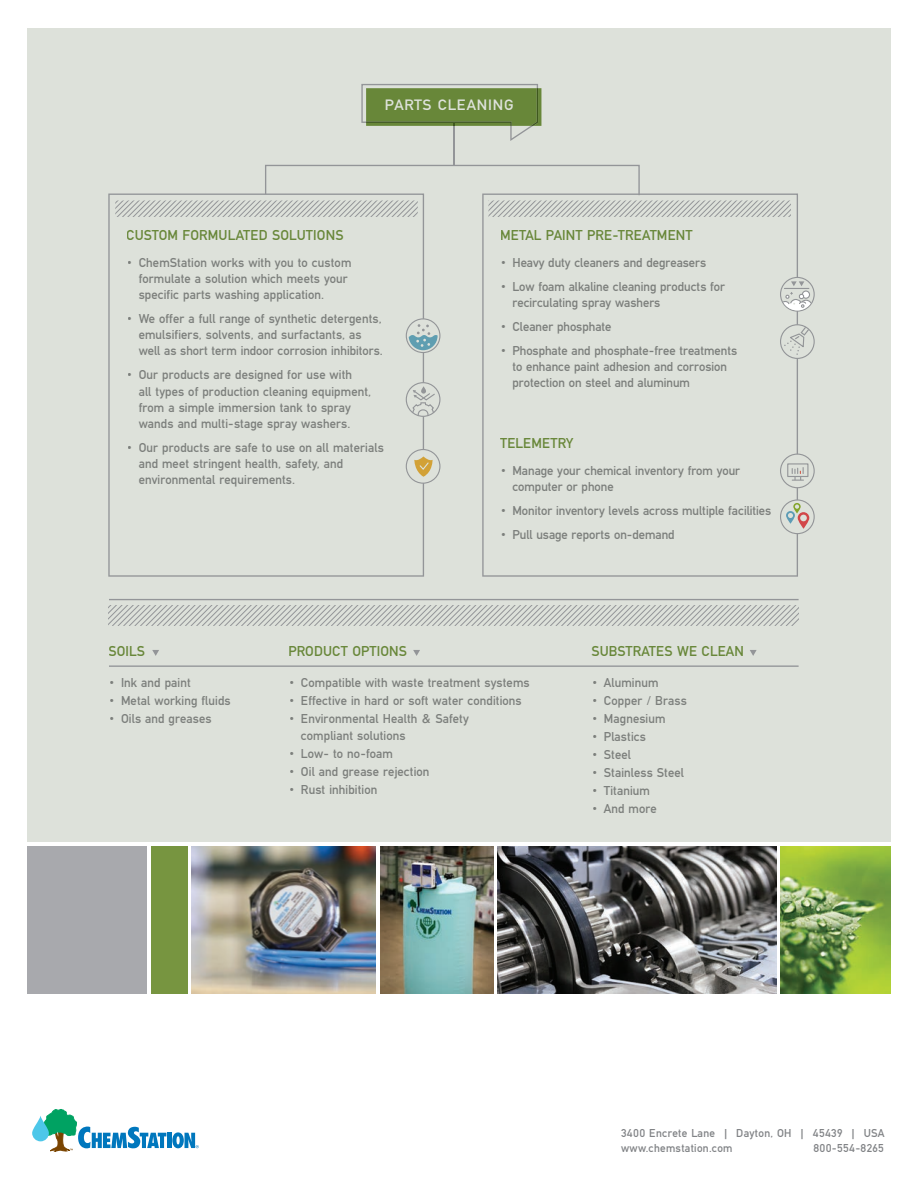
<style>
.page{position:relative;width:918px;height:1188px;background:#fff}
.page>*{position:absolute;margin:0;border:0;box-sizing:border-box;transform-origin:0 0}
.t1{font:15.75px "Mittelschrift";letter-spacing:.05em;color:#dee2db;scale:1.05 1}
.t2{font:15px "Mittelschrift";letter-spacing:.01em;color:#688739}
.t3{font:13.5px/16.2px "Mittelschrift";letter-spacing:.01em;color:#7c7f7c}
.t4{font:12px/14.4px "Mittelschrift";letter-spacing:.025em;color:#818386}
</style>
<div class="page">
<div style="left:27px;top:28px;width:864px;height:814px;background:#dde1da"></div>
<hr style="left:109px;top:599px;width:690px;height:1px;background:#939598">
<hr style="left:109px;top:665px;width:690px;height:2px;background:#939598">
<svg style="left:109px;top:606px;width:690px;height:19px"></svg>
<svg style="left:108px;top:194px;width:316px;height:383px"></svg>
<svg style="left:482px;top:194px;width:316px;height:383px"></svg>
<hr style="left:453px;top:123px;width:1px;height:41px;background:#939598">
<svg style="left:152px;top:650px;width:7px;height:6px"></svg>
<svg style="left:413px;top:650px;width:7px;height:6px"></svg>
<svg style="left:750px;top:650px;width:7px;height:6px"></svg>
<svg style="left:115px;top:164px;width:676px;height:53px"></svg>
<svg style="left:361px;top:84px;width:180px;height:57px"></svg>
<svg style="left:406px;top:383px;width:34px;height:33px"></svg>
<svg style="left:410px;top:390px;width:26px;height:26px"></svg>
<svg style="left:421px;top:386px;width:5px;height:8px"></svg>
<div style="left:406px;top:382px;width:34px;height:35px;border:1px solid #939598;border-radius:50%"></div>
<svg style="left:406px;top:318px;width:34px;height:35px"></svg>
<svg style="left:406px;top:449px;width:34px;height:35px"></svg>
<svg style="left:781px;top:277px;width:33px;height:34px"></svg>
<div style="left:780px;top:277px;width:35px;height:35px;border:1px solid #939598;border-radius:50%"></div>
<svg style="left:781px;top:281px;width:34px;height:31px"></svg>
<div style="left:781px;top:454px;width:33px;height:34px;background:#dde1da;border-radius:50%"></div>
<div style="left:780px;top:454px;width:35px;height:34px;border:1px solid #939598;border-radius:50%"></div>
<div style="left:780px;top:324px;width:35px;height:35px;border:1px solid #939598;border-radius:50%"></div>
<svg style="left:782px;top:326px;width:28px;height:31px"></svg>
<div style="left:787px;top:463px;width:21px;height:14px;background:#dde1da;border:1px solid #939598"></div>
<svg style="left:792px;top:468px;width:12px;height:13px"></svg>
<svg style="left:780px;top:499px;width:35px;height:35px"></svg>
<img style="left:498px;top:846px;width:278px;height:148px">
<div style="left:151px;top:846px;width:36px;height:148px;background:#779540"></div>
<div style="left:27px;top:846px;width:119px;height:148px;background:#a8a9ad"></div>
<img style="left:781px;top:846px;width:110px;height:148px">
<img style="left:380px;top:846px;width:113px;height:148px">
<img style="left:192px;top:846px;width:184px;height:148px">
<hr style="left:167px;top:1133px;width:4px;height:15px;background:#0077bd">
<svg style="left:172px;top:1132px;width:27px;height:16px"></svg>
<svg style="left:44px;top:1109px;width:122px;height:43px"></svg>
<svg style="left:32px;top:1116px;width:17px;height:25px"></svg>
<p class="t1" style="left:385px;top:94px;width:124px">PARTS CLEANING</p>
<p class="t2" style="left:126px;top:225px;width:219px">CUSTOM FORMULATED SOLUTIONS</p>
<p class="t3" style="left:139px;top:255px;width:214px;text-indent:-12px">• ChemStation works with you to custom formulate a solution which meets your specific parts washing application.</p>
<p class="t3" style="left:139px;top:312px;width:246px;text-indent:-12px">• We offer a full range of synthetic detergents, emulsifiers, solvents, and surfactants, as well as short term indoor corrosion inhibitors.</p>
<p class="t3" style="left:139px;top:368px;width:234px;text-indent:-12px">• Our products are designed for use with<br>all types of production cleaning equipment, from a simple immersion tank to spray wands and multi-stage spray washers.</p>
<p class="t3" style="left:139px;top:441px;width:247px;text-indent:-12px">• Our products are safe to use on all materials and meet stringent health, safety, and environmental requirements.</p>
<p class="t2" style="left:500px;top:225px;width:194px">METAL PAINT PRE-TREATMENT</p>
<p class="t3" style="left:500px;top:255px;width:208px">• Heavy duty cleaners and degreasers</p>
<p class="t3" style="left:512px;top:279px;width:214px;text-indent:-12px">• Low foam alkaline cleaning products for recirculating spray washers</p>
<p class="t3" style="left:500px;top:319px;width:113px">• Cleaner phosphate</p>
<p class="t3" style="left:512px;top:343px;width:226px;text-indent:-12px">• Phosphate and phosphate-free treatments to enhance paint adhesion and corrosion protection on steel and aluminum</p>
<p class="t2" style="left:500px;top:433px;width:75px">TELEMETRY</p>
<p class="t3" style="left:512px;top:463px;width:229px;text-indent:-12px">• Manage your chemical inventory from your computer or phone</p>
<p class="t3" style="left:500px;top:503px;width:273px">• Monitor inventory levels across multiple facilities</p>
<p class="t3" style="left:500px;top:527px;width:176px">• Pull usage reports on-demand</p>
<p class="t2" style="left:109px;top:641px;width:38px">SOILS</p>
<p class="t3" style="left:109px;top:676px;width:84px">• Ink and paint</p>
<p class="t3" style="left:109px;top:694px;width:124px">• Metal working fluids</p>
<p class="t3" style="left:109px;top:712px;width:105px">• Oils and greases</p>
<p class="t2" style="left:289px;top:641px;width:120px">PRODUCT OPTIONS</p>
<p class="t3" style="left:289px;top:676px;width:243px">• Compatible with waste treatment systems</p>
<p class="t3" style="left:289px;top:694px;width:235px">• Effective in hard or soft water conditions</p>
<p class="t3" style="left:301px;top:712px;width:169px;text-indent:-12px">• Environmental Health &amp; Safety compliant solutions</p>
<p class="t3" style="left:289px;top:746px;width:106px">• Low- to no-foam</p>
<p class="t3" style="left:289px;top:764px;width:142px">• Oil and grease rejection</p>
<p class="t3" style="left:289px;top:782px;width:90px">• Rust inhibition</p>
<p class="t2" style="left:591px;top:641px;width:154px">SUBSTRATES WE CLEAN</p>
<p class="t3" style="left:591px;top:676px;width:69px">• Aluminum</p>
<p class="t3" style="left:591px;top:694px;width:97px">• Copper / Brass</p>
<p class="t3" style="left:591px;top:712px;width:76px">• Magnesium</p>
<p class="t3" style="left:591px;top:730px;width:56px">• Plastics</p>
<p class="t3" style="left:591px;top:748px;width:41px">• Steel</p>
<p class="t3" style="left:591px;top:766px;width:94px">• Stainless Steel</p>
<p class="t3" style="left:591px;top:784px;width:60px">• Titanium</p>
<p class="t3" style="left:591px;top:802px;width:67px">• And more</p>
<p class="t4" style="left:621px;top:1127px;width:265px">3400 Encrete Lane | Dayton, OH | 45439 | USA www.chemstation.com</p>
<p class="t4" style="left:813px;top:1141px;width:72px">800-554-8265</p>
</div>
